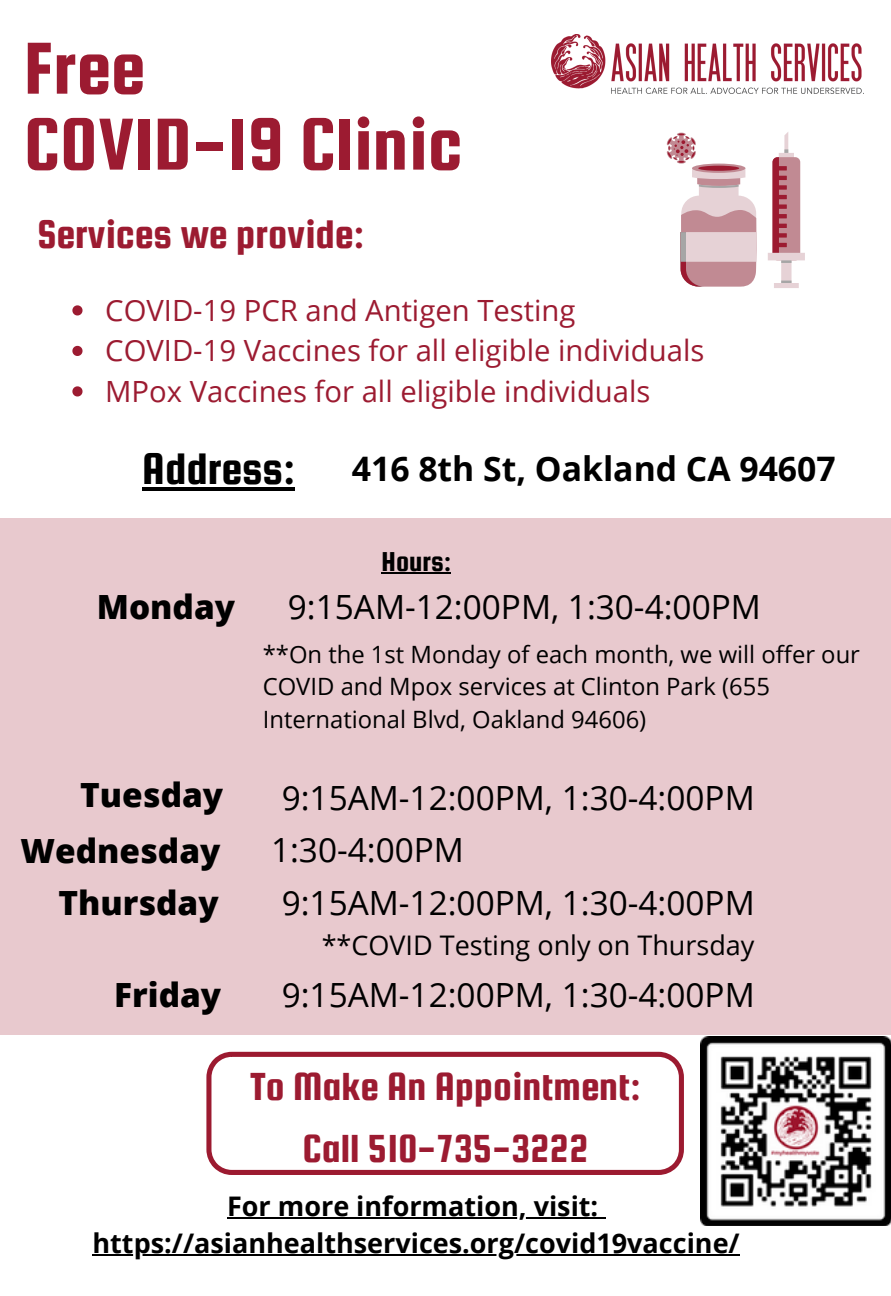
<style>
.page{position:relative;width:891px;height:1296px;background:#fff}
.page>*{position:absolute;margin:0;border:0;box-sizing:border-box;transform-origin:0 0}
.t1{font:78.75px "Squada One";color:#9c1b31}
.t2{font:47.25px "Squada One";color:#000}
.t3{font:42.75px "Squada One";color:#9c1b31}
.t4{font:41.85px "Squada One";color:#9c1b31}
.t5{font:700 33.75px "Open Sans";color:#000}
.t6{font:33.3px "Open Sans";color:#000}
.t7{font:800 33.3px "Open Sans";color:#000}
.t8{font:29.25px "Open Sans";color:#9c1b31}
.t9{font:29.25px "Squada One";color:#000}
.t10{font:700 27px "Open Sans";color:#000}
.t11{font:27px "Open Sans";color:#000}
.t12{font:23.85px/32.2px "Open Sans";color:#000}
</style>
<div class="page">
<img style="left:551px;top:35px;width:311px;height:59px">
<div style="left:0;top:518px;width:891px;height:517px;background:#e8c9ce"></div>
<svg style="left:206px;top:1052px;width:478px;height:123px"></svg>
<div style="left:699px;top:182px;width:40px;height:20px;background:#e6d2d6"></div>
<svg style="left:681px;top:196px;width:75px;height:91px;background:#d4afb5"></svg>
<div style="left:681px;top:232px;width:5px;height:30px;background:#a6a6a6"></div>
<div style="left:781px;top:256px;width:11px;height:32px;background:#e6d2d6"></div>
<svg style="left:781px;top:260px;width:11px;height:3px"></svg>
<svg style="left:781px;top:281px;width:11px;height:2px"></svg>
<div style="left:774px;top:283px;width:25px;height:5px;background:#e6d2d6"></div>
<svg style="left:773px;top:132px;width:27px;height:121px"></svg>
<div style="left:768px;top:253px;width:37px;height:7px;background:#e6d2d6"></div>
<svg style="left:666px;top:133px;width:79px;height:55px"></svg>
<svg style="left:72px;top:305px;width:11px;height:10px"></svg>
<svg style="left:72px;top:346px;width:11px;height:10px"></svg>
<svg style="left:72px;top:386px;width:11px;height:10px"></svg>
<hr style="left:142px;top:487px;width:153px;height:4px;background:#000">
<hr style="left:227px;top:1217px;width:372px;height:2px;background:#000">
<svg style="left:599px;top:1217px;width:7px;height:2px"></svg>
<hr style="left:93px;top:1254px;width:647px;height:2px;background:#000">
<hr style="left:382px;top:573px;width:69px;height:1px;background:#000">
<img style="left:701px;top:1037px;width:190px;height:189px">
<p class="t1" style="left:24px;top:26px;width:123px">Free</p>
<p class="t1" style="left:24px;top:102px;width:440px">COVID-19 Clinic</p>
<p class="t3" style="left:37px;top:211px;width:329px">Services we provide:</p>
<p class="t8" style="left:105px;top:289px;width:472px">COVID-19 PCR and Antigen Testing</p>
<p class="t8" style="left:105px;top:330px;width:601px">COVID-19 Vaccines for all eligible individuals</p>
<p class="t8" style="left:105px;top:370px;width:547px">MPox Vaccines for all eligible individuals</p>
<p class="t2" style="left:142px;top:443px;width:154px">Address:</p>
<p class="t5" style="left:352px;top:445px;width:485px">416 8th St, Oakland CA 94607</p>
<p class="t9" style="left:382px;top:546px;width:71px">Hours:</p>
<p class="t7" style="left:97px;top:583px;width:140px">Monday</p>
<p class="t6" style="left:288px;top:583px;width:475px">9:15AM-12:00PM, 1:30-4:00PM</p>
<p class="t12" style="left:263px;top:638px;width:599px">**On the 1st Monday of each month, we will offer our<br>COVID and Mpox services at Clinton Park (655<br>International Blvd, Oakland 94606)</p>
<p class="t7" style="left:80px;top:772px;width:144px">Tuesday</p>
<p class="t6" style="left:282px;top:775px;width:475px">9:15AM-12:00PM, 1:30-4:00PM</p>
<p class="t7" style="left:21px;top:827px;width:201px">Wednesday</p>
<p class="t6" style="left:271px;top:827px;width:194px">1:30-4:00PM</p>
<p class="t7" style="left:58px;top:879px;width:162px">Thursday</p>
<p class="t6" style="left:282px;top:879px;width:475px">9:15AM-12:00PM, 1:30-4:00PM</p>
<p class="t11" style="left:322px;top:926px;width:434px">**COVID Testing only on Thursday</p>
<p class="t7" style="left:114px;top:972px;width:108px">Friday</p>
<p class="t6" style="left:282px;top:971px;width:475px">9:15AM-12:00PM, 1:30-4:00PM</p>
<p class="t4" style="left:250px;top:1063px;width:392px">To Make An Appointment:</p>
<p class="t4" style="left:303px;top:1126px;width:287px">Call 510-735-3222</p>
<p class="t10" style="left:227px;top:1187px;width:373px">For more information, visit:</p>
<p class="t10" style="left:93px;top:1224px;width:649px">https://asianhealthservices.org/covid19vaccine/</p>
</div>
